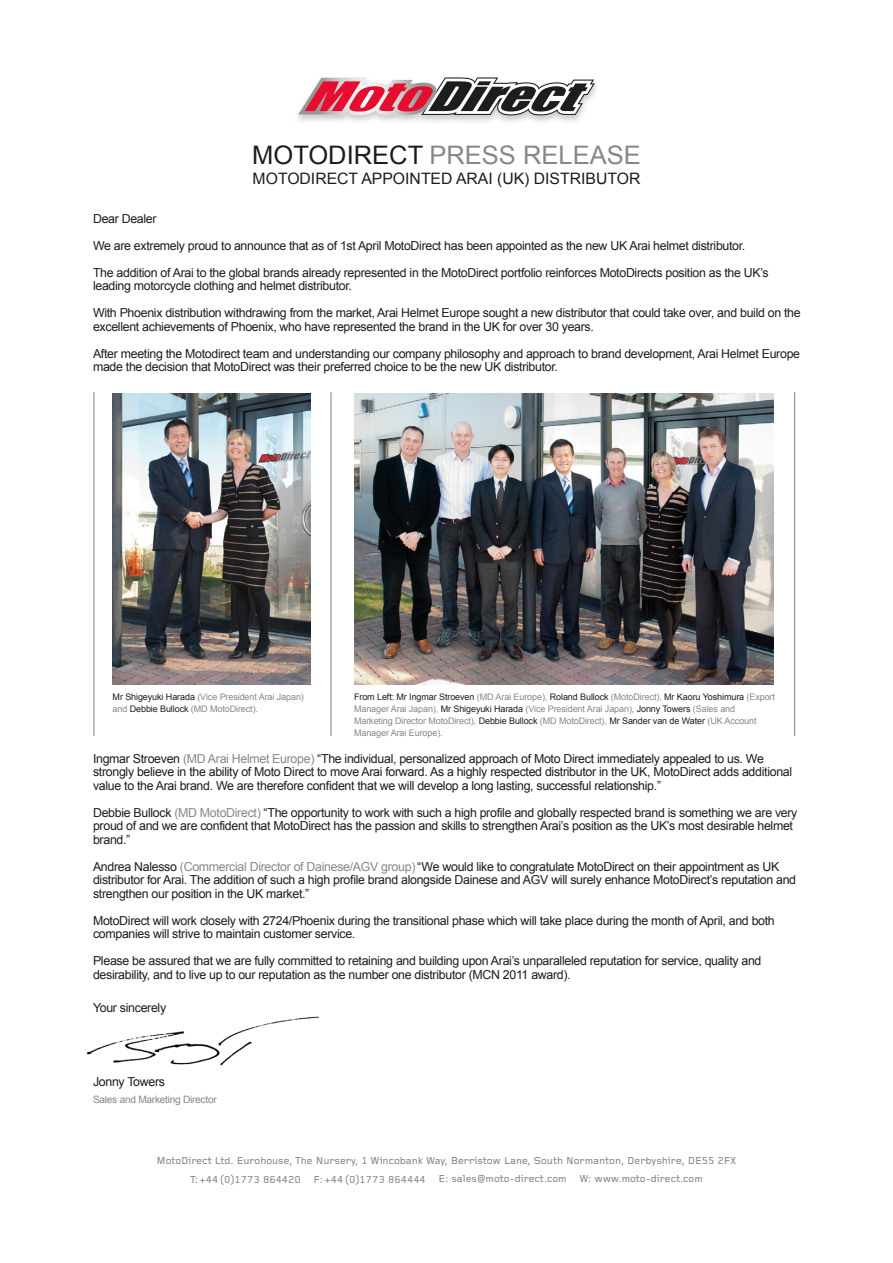
<style>
.page{position:relative;width:893px;height:1263px;background:#fff}
.page>*{position:absolute;margin:0;border:0;box-sizing:border-box;transform-origin:0 0}
.t1{font:25.5px "Arial";color:#878787}
.t2{font:15.75px "Arial";color:#1d1d1b}
.t3{font:12.3px/13.5px "Arial";letter-spacing:-.025em;color:#1d1d1b}
.t4{font:500 10.5px/18px "Foundry Gridnik";letter-spacing:-.005em;color:#878787;text-align:center}
.t5{font:10.2px "Arial";letter-spacing:-.025em;color:#878787}
.t6{font:9px/12px "Arial";letter-spacing:-.01em;color:#878787}
.s1{color:#1d1d1b}
.s2{color:#878787}
</style>
<div class="page">
<img style="left:298px;top:84px;width:298px;height:38px">
<svg style="left:298px;top:77px;width:297px;height:38px"></svg>
<img style="left:86px;top:1016px;width:234px;height:50px">
<img style="left:113px;top:393px;width:197px;height:292px">
<img style="left:354px;top:393px;width:419px;height:292px">
<hr style="left:330px;top:392px;width:2px;height:344px;background:#878787">
<hr style="left:93px;top:392px;width:1px;height:344px;background:#878787">
<hr style="left:794px;top:392px;width:1px;height:344px;background:#878787">
<h1 class="t1" style="left:252px;top:138px;width:390px"><span class="s1">MOTODIRECT</span> PRESS RELEASE</h1>
<p class="t2" style="left:253px;top:168px;width:389px">MOTODIRECT APPOINTED ARAI (UK) DISTRIBUTOR</p>
<p class="t3" style="left:93px;top:205px;width:677px;line-height:27px">Dear Dealer<br>We are extremely proud to announce that as of 1st April MotoDirect has been appointed as the new UK Arai helmet distributor.<br>The addition of Arai to the global brands already represented in the MotoDirect portfolio reinforces MotoDirects position as the UK’s</p>
<p class="t3" style="left:93px;top:272px;width:709px;line-height:27px">leading motorcycle clothing and helmet distributor.<br>With Phoenix distribution withdrawing from the market, Arai Helmet Europe sought a new distributor that could take over, and build on the</p>
<p class="t3" style="left:93px;top:313px;width:709px;line-height:27px">excellent achievements of Phoenix, who have represented the brand in the UK for over 30 years.<br>After meeting the Motodirect team and understanding our company philosophy and approach to brand development, Arai Helmet Europe</p>
<p class="t3" style="left:93px;top:360px;width:466px">made the decision that MotoDirect was their preferred choice to be the new UK distributor.</p>
<p class="t6" style="left:113px;top:691px;width:193px"><span class="s1">Mr Shigeyuki Harada</span> (Vice President Arai Japan) and <span class="s1">Debbie Bullock</span> (MD MotoDirect).</p>
<p class="t6" style="left:354px;top:691px;width:422px"><span class="s1">From Left: Mr Ingmar Stroeven</span> (MD Arai Europe), <span class="s1">Roland Bullock</span> (MotoDirect), <span class="s1">Mr Kaoru Yoshimura</span> (Export Manager Arai Japan), <span class="s1">Mr Shigeyuki Harada</span> (Vice President Arai Japan), <span class="s1">Jonny Towers</span> (Sales and Marketing Director MotoDirect), <span class="s1">Debbie Bullock</span> (MD MotoDirect), <span class="s1">Mr Sander van de Water</span> (UK Account Manager Arai Europe).</p>
<p class="t3" style="left:93px;top:752px;width:701px">Ingmar Stroeven <span class="s2">(MD Arai Helmet Europe)</span> “The individual, personalized approach of Moto Direct immediately appealed to us. We strongly believe in the ability of Moto Direct to move Arai forward. As a highly respected distributor in the UK, MotoDirect adds additional value to the Arai brand. We are therefore confident that we will develop a long lasting, successful relationship.”</p>
<p class="t3" style="left:93px;top:806px;width:706px">Debbie Bullock <span class="s2">(MD MotoDirect)</span> “The opportunity to work with such a high profile and globally respected brand is something we are very proud of and we are confident that MotoDirect has the passion and skills to strengthen Arai’s position as the UK’s most desirable helmet brand.”</p>
<p class="t3" style="left:93px;top:860px;width:705px">Andrea Nalesso <span class="s2">(Commercial Director of Dainese/AGV group)</span>“We would like to congratulate MotoDirect on their appointment as UK distributor for Arai. The addition of such a high profile brand alongside Dainese and AGV will surely enhance MotoDirect’s reputation and strengthen our position in the UK market.”</p>
<p class="t3" style="left:93px;top:914px;width:683px">MotoDirect will work closely with 2724/Phoenix during the transitional phase which will take place during the month of April, and both companies will strive to maintain customer service.</p>
<p class="t3" style="left:93px;top:954px;width:670px">Please be assured that we are fully committed to retaining and building upon Arai’s unparalleled reputation for service, quality and desirability, and to live up to our reputation as the number one distributor (MCN 2011 award).</p>
<p class="t3" style="left:93px;top:1001px;width:75px">Your sincerely</p>
<p class="t3" style="left:93px;top:1075px;width:74px">Jonny Towers</p>
<p class="t5" style="left:93px;top:1093px;width:125px">Sales and Marketing Director</p>
<p class="t4" style="left:156px;top:1152px;width:582px">MotoDirect Ltd. Eurohouse, The Nursery, 1 Wincobank Way, Berristow Lane, South Normanton, Derbyshire, DE55 2FX<br>T:+44(0)1773 864420 F:+44(0)1773 864444 E: sales@moto-direct.com W: www.moto-direct.com</p>
</div>
